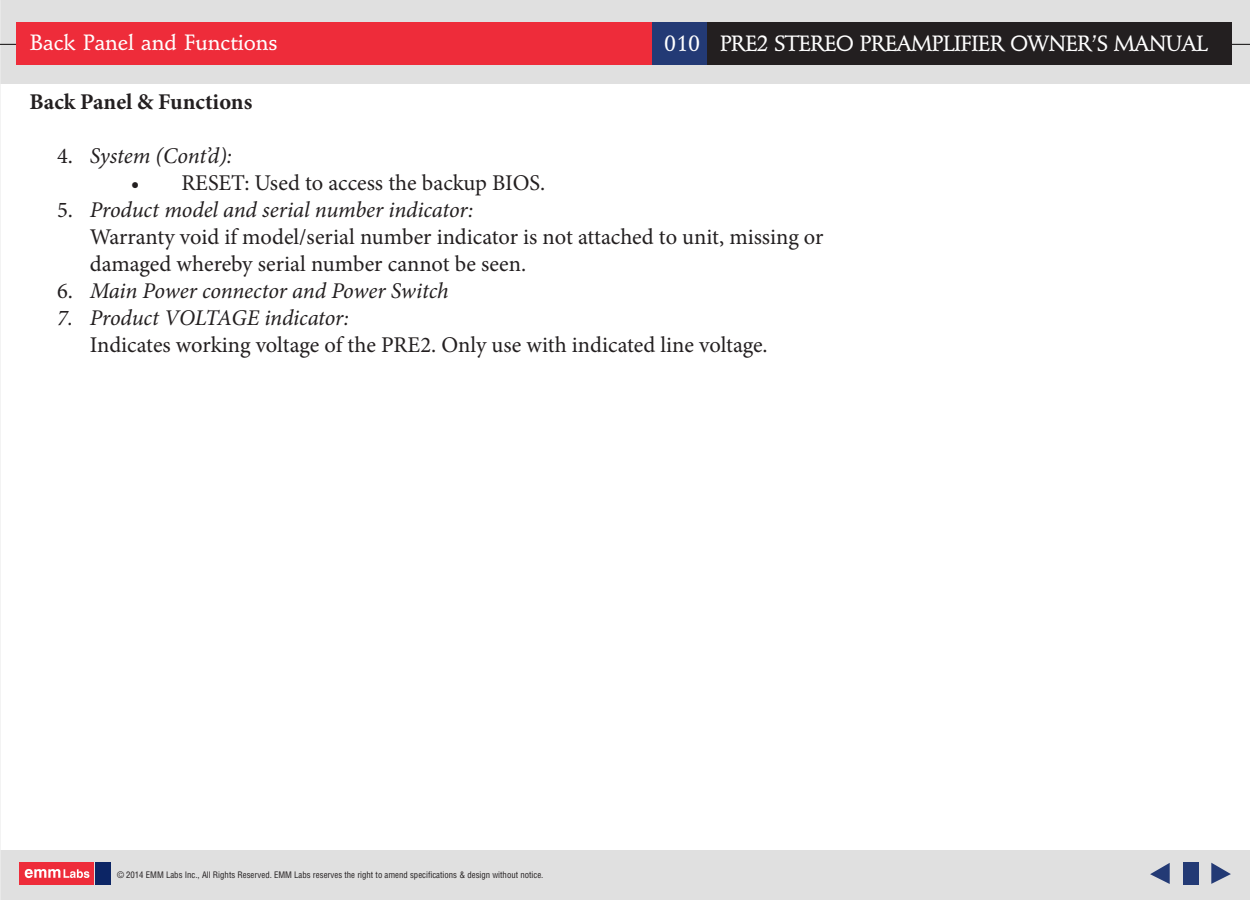
<style>
.page{position:relative;width:1250px;height:900px;background:#fff}
.page>*{position:absolute;margin:0;border:0;box-sizing:border-box;transform-origin:0 0}
.t1{font:23.25px "Schneidler Mdm";letter-spacing:-.035em;color:#fff}
.t2{font:23.25px "Schneidler Mdm";color:#fff}
.t3{font:22.5px/27px "Minion Pro";color:#231f20}
.t4{font:italic 22.5px "Minion Pro";letter-spacing:-.01em;color:#231f20}
.t5{font:700 22.5px "Minion Pro";color:#231f20}
.t6{font:condensed 8.75px "Helvetica LT Std";color:#231f20}
.s1{font-style:normal}
.s2{font-style:italic}
</style>
<div class="page">
<div style="left:0;top:850px;width:1250px;height:50px;background:#e0e0e0"></div>
<div style="left:19px;top:863px;width:75px;height:22px;background:#ee2c3a"></div>
<div style="left:95px;top:863px;width:16px;height:22px;background:#0c2565"></div>
<svg style="left:25px;top:869px;width:64px;height:9px"></svg>
<div style="left:0;top:0;width:1250px;height:84px;background:#e0e0e0"></div>
<hr style="left:0;top:44px;width:1250px;height:1px;background:#0a0808">
<div style="left:16px;top:23px;width:638px;height:42px;background:#ee2c3a"></div>
<div style="left:706px;top:23px;width:525px;height:42px;background:#231f20"></div>
<div style="left:652px;top:23px;width:55px;height:42px;background:#233a75"></div>
<svg style="left:1150px;top:863px;width:20px;height:21px"></svg>
<svg style="left:1211px;top:863px;width:20px;height:21px"></svg>
<div style="left:1183px;top:863px;width:16px;height:22px;background:#233a75"></div>
<p class="t2" style="left:30px;top:28px;width:249px">Back Panel and Functions</p>
<p class="t1" style="left:664px;top:29px;width:545px">010 PRE2 STEREO PREAMPLIFIER OWNER’S MANUAL</p>
<p class="t5" style="left:30px;top:86px;width:224px">Back Panel &amp; Functions</p>
<p class="t4" style="left:57px;top:141px;width:177px"><span class="s1">4.</span> System (Cont’d):</p>
<p class="t3" style="left:131px;top:170px;width:416px">• RESET: Used to access the backup BIOS.</p>
<p class="t3" style="left:90px;top:197px;width:735px;text-indent:-33px">5. <span class="s2">Product model and serial number indicator:<br></span>Warranty void if model/serial number indicator is not attached to unit, missing or damaged whereby serial number cannot be seen.</p>
<p class="t4" style="left:57px;top:276px;width:393px"><span class="s1">6.</span> Main Power connector and Power Switch</p>
<p class="t3" style="left:90px;top:305px;width:679px;text-indent:-33px"><span class="s2">7. Product VOLTAGE indicator:<br></span>Indicates working voltage of the PRE2. Only use with indicated line voltage.</p>
<p class="t6" style="left:117px;top:870px;width:428px">© 2014 EMM Labs Inc., All Rights Reserved. EMM Labs reserves the right to amend specifications &amp; design without notice.</p>
</div>
